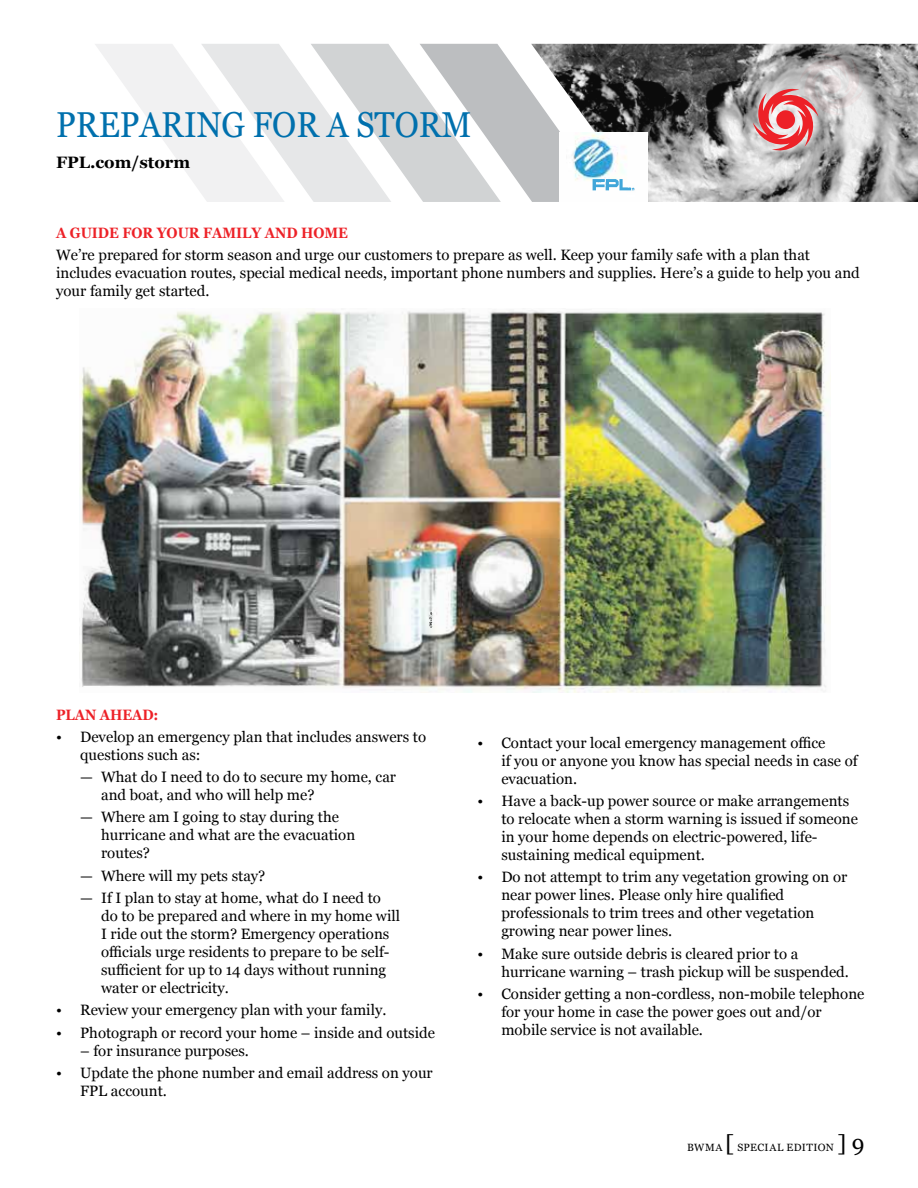
<style>
.page{position:relative;width:918px;height:1188px;background:#fff}
.page>*{position:absolute;margin:0;border:0;box-sizing:border-box;transform-origin:0 0}
.t1{font:36px "Georgia";color:#0070ad;scale:.9 1}
.t2{font:700 16.5px "Georgia";color:#000}
.t3{font:15px/18px "Georgia";color:#000}
.t4{font:700 15px "Georgia";color:#ed2127;scale:.9 1}
.t5{font:10.5px "Georgia";letter-spacing:.04em;color:#000}
.s1{font-size:22.5px}
</style>
<div class="page">
<img style="left:610px;top:44px;width:308px;height:158px">
<svg style="left:95px;top:44px;width:515px;height:158px"></svg>
<svg style="left:753px;top:53px;width:112px;height:98px;background:#c6a3a4"></svg>
<img style="left:79px;top:310px;width:750px;height:383px">
<img style="left:426px;top:611px;width:9px;height:19px">
<img style="left:559px;top:132px;width:88px;height:70px">
<img style="left:592px;top:179px;width:44px;height:13px">
<h1 class="t1" style="left:56px;top:99px;width:463px">PREPARING FOR A STORM</h1>
<p class="t2" style="left:56px;top:150px;width:136px">FPL.com/storm</p>
<p class="t4" style="left:56px;top:222px;width:326px">A GUIDE FOR YOUR FAMILY AND HOME</p>
<p class="t3" style="left:56px;top:246px;width:805px">We’re prepared for storm season and urge our customers to prepare as well. Keep your family safe with a plan that includes evacuation routes, special medical needs, important phone numbers and supplies. Here’s a guide to help you and your family get started.</p>
<p class="t4" style="left:56px;top:703px;width:115px">PLAN AHEAD:</p>
<p class="t3" style="left:80px;top:727px;width:347px;text-indent:-24px">• Develop an emergency plan that includes answers to questions such as:</p>
<p class="t3" style="left:101px;top:767px;width:296px;text-indent:-21px">— What do I need to do to secure my home, car and boat, and who will help me?</p>
<p class="t3" style="left:101px;top:808px;width:256px;text-indent:-21px">— Where am I going to stay during the hurricane and what are the evacuation routes?</p>
<p class="t3" style="left:80px;top:866px;width:187px">— Where will my pets stay?</p>
<p class="t3" style="left:101px;top:888px;width:300px;text-indent:-21px">— If I plan to stay at home, what do I need to do to be prepared and where in my home will I ride out the storm? Emergency operations officials urge residents to prepare to be self&shy;sufficient for up to 14 days without running water or electricity.</p>
<p class="t3" style="left:56px;top:1001px;width:332px">• Review your emergency plan with your family.</p>
<p class="t3" style="left:56px;top:1023px;width:380px">• Photograph or record your home – inside and outside</p>
<p class="t3" style="left:80px;top:1041px;width:170px">– for insurance purposes.</p>
<p class="t3" style="left:80px;top:1063px;width:354px;text-indent:-24px">• Update the phone number and email address on your<br>FPL account.</p>
<p class="t3" style="left:501px;top:733px;width:358px;text-indent:-24px">• Contact your local emergency management office<br>if you or anyone you know has special needs in case of evacuation.</p>
<p class="t3" style="left:501px;top:791px;width:358px;text-indent:-24px">• Have a back-up power source or make arrangements to relocate when a storm warning is issued if someone in your home depends on electric-powered, life&shy;sustaining medical equipment.</p>
<p class="t3" style="left:501px;top:867px;width:347px;text-indent:-24px">• Do not attempt to trim any vegetation growing on or near power lines. Please only hire qualified professionals to trim trees and other vegetation growing near power lines.</p>
<p class="t3" style="left:501px;top:944px;width:349px;text-indent:-24px">• Make sure outside debris is cleared prior to a hurricane warning – trash pickup will be suspended.</p>
<p class="t3" style="left:501px;top:984px;width:365px;text-indent:-24px">• Consider getting a non-cordless, non-mobile telephone for your home in case the power goes out and/or mobile service is not available.</p>
<p class="t5" style="left:687px;top:1140px;width:179px">BWMA <span class="s1">[</span> SPECIAL EDITION <span class="s1">] 9</span></p>
</div>
